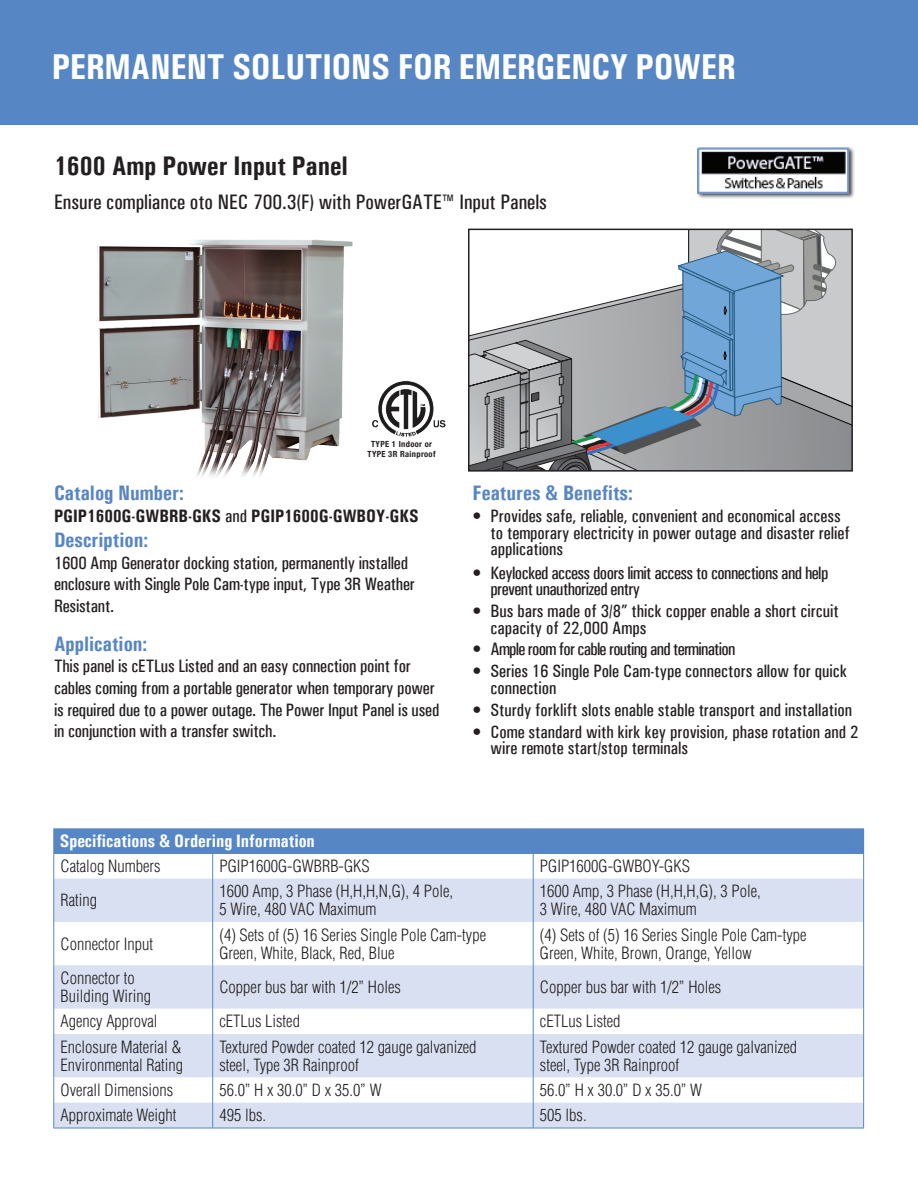
<style>
.page{position:relative;width:918px;height:1188px;background:#fff}
.page>*{position:absolute;margin:0;border:0;box-sizing:border-box;transform-origin:0 0}
.t1{font:700 condensed 36px "Univers";letter-spacing:-.01em;color:#fff}
.t2{font:700 condensed 27px "Univers";color:#231f20}
.t3{font:700 condensed 21px "Univers";color:#5786c5}
.t4{font:500 condensed 21px "Univers";color:#231f20}
.t5{font:500 condensed 18px/21.6px "Univers";letter-spacing:-.01em;color:#231f20}
.t6{font:500 condensed 18px/16.5px "Univers";letter-spacing:-.03em;color:#231f20}
.t7{font:700 condensed 18px "Univers";color:#231f20}
.t8{font:500 condensed 18px "Univers";letter-spacing:-.04em;color:#231f20}
.t9{font:700 condensed 18px "Univers";color:#fff}
.t10{font:300 condensed 16.5px/18px "Helvetica LT Std";color:#231f20}
.t11{font:700 condensed 8.4px/10.2px "Helvetica Neue";letter-spacing:.04em;color:#231f20;text-align:center}
.s1{font-weight:500}
</style>
<div class="page">
<div style="left:0;top:0;width:918px;height:124px;background:#5786c5"></div>
<svg style="left:471px;top:232px;width:379px;height:237px"></svg>
<div style="left:468px;top:229px;width:385px;height:243px;border:2px solid #231f20"></div>
<img style="left:97px;top:239px;width:256px;height:238px">
<div style="left:54px;top:829px;width:810px;height:24px;background:#5786c5"></div>
<svg style="left:54px;top:879px;width:809px;height:249px;fill:#d8e0f1"></svg>
<svg style="left:53px;top:829px;width:1px;height:50px"></svg>
<svg style="left:212px;top:854px;width:1px;height:25px"></svg>
<svg style="left:533px;top:854px;width:1px;height:25px"></svg>
<svg style="left:863px;top:854px;width:1px;height:25px"></svg>
<hr style="left:53px;top:879px;width:1px;height:43px;background:#5786c5">
<hr style="left:212px;top:879px;width:1px;height:43px;background:#5786c5">
<hr style="left:533px;top:879px;width:1px;height:43px;background:#5786c5">
<hr style="left:863px;top:879px;width:1px;height:43px;background:#5786c5">
<hr style="left:53px;top:922px;width:1px;height:43px;background:#5786c5">
<hr style="left:53px;top:965px;width:1px;height:44px;background:#5786c5">
<svg style="left:53px;top:1009px;width:1px;height:25px"></svg>
<hr style="left:53px;top:1034px;width:1px;height:43px;background:#5786c5">
<svg style="left:53px;top:1077px;width:1px;height:51px"></svg>
<hr style="left:53px;top:828px;width:160px;height:1px;background:#5786c5">
<hr style="left:213px;top:828px;width:320px;height:1px;background:#5786c5">
<hr style="left:533px;top:828px;width:331px;height:1px;background:#5786c5">
<hr style="left:212px;top:922px;width:1px;height:43px;background:#5786c5">
<hr style="left:212px;top:965px;width:1px;height:44px;background:#5786c5">
<svg style="left:212px;top:1009px;width:1px;height:25px"></svg>
<hr style="left:212px;top:1034px;width:1px;height:43px;background:#5786c5">
<svg style="left:212px;top:1077px;width:1px;height:51px"></svg>
<hr style="left:533px;top:922px;width:1px;height:43px;background:#5786c5">
<hr style="left:863px;top:922px;width:1px;height:43px;background:#5786c5">
<hr style="left:533px;top:965px;width:1px;height:44px;background:#5786c5">
<hr style="left:863px;top:965px;width:1px;height:44px;background:#5786c5">
<svg style="left:533px;top:1009px;width:1px;height:25px"></svg>
<svg style="left:863px;top:1009px;width:1px;height:25px"></svg>
<hr style="left:533px;top:1034px;width:1px;height:43px;background:#5786c5">
<hr style="left:863px;top:1034px;width:1px;height:43px;background:#5786c5">
<svg style="left:533px;top:1077px;width:1px;height:51px"></svg>
<svg style="left:863px;top:1077px;width:1px;height:51px"></svg>
<hr style="left:53px;top:1128px;width:160px;height:1px;background:#5786c5">
<hr style="left:213px;top:1128px;width:320px;height:1px;background:#5786c5">
<hr style="left:533px;top:1128px;width:331px;height:1px;background:#5786c5">
<hr style="left:53px;top:853px;width:160px;height:1px;background:#5786c5">
<hr style="left:213px;top:853px;width:320px;height:1px;background:#5786c5">
<hr style="left:533px;top:853px;width:331px;height:1px;background:#5786c5">
<img style="left:697px;top:147px;width:157px;height:52px">
<img style="left:372px;top:382px;width:73px;height:55px">
<h1 class="t1" style="left:52px;top:45px;width:685px">PERMANENT SOLUTIONS FOR EMERGENCY POWER</h1>
<h2 class="t2" style="left:54px;top:149px;width:296px">1600 Amp Power Input Panel</h2>
<p class="t4" style="left:54px;top:189px;width:494px">Ensure compliance oto NEC 700.3(F) with PowerGATE™ Input Panels</p>
<p class="t11" style="left:368px;top:439px;width:69px">TYPE 1 Indoor or<br>TYPE 3R Rainproof</p>
<p class="t3" style="left:54px;top:481px;width:131px">Catalog Number:</p>
<p class="t7" style="left:54px;top:505px;width:366px">PGIP1600G-GWBRB-GKS <span class="s1">and</span> PGIP1600G-GWBOY-GKS</p>
<p class="t3" style="left:54px;top:527px;width:96px">Description:</p>
<p class="t5" style="left:54px;top:552px;width:362px">1600 Amp Generator docking station, permanently installed enclosure with Single Pole Cam-type input, Type 3R Weather<br>Resistant.</p>
<p class="t3" style="left:54px;top:631px;width:95px">Application:</p>
<p class="t5" style="left:54px;top:655px;width:387px">This panel is cETLus Listed and an easy connection point for cables coming from a portable generator when temporary power is required due to a power outage. The Power Input Panel is used in conjunction with a transfer switch.</p>
<p class="t3" style="left:472px;top:481px;width:162px">Features &amp; Benefits:</p>
<p class="t5" style="left:490px;top:508px;width:361px;line-height:16.5px;text-indent:-18px">• Provides safe, reliable, convenient and economical access to temporary electricity in power outage and disaster relief applications</p>
<p class="t6" style="left:490px;top:564px;width:339px;text-indent:-18px">• Keylocked access doors limit access to connections and help prevent unauthorized entry</p>
<p class="t5" style="left:490px;top:603px;width:350px;line-height:16.5px;text-indent:-18px">• Bus bars made of 3/8” thick copper enable a short circuit capacity of 22,000 Amps</p>
<p class="t8" style="left:472px;top:639px;width:264px">• Ample room for cable routing and termination</p>
<p class="t5" style="left:490px;top:663px;width:358px;line-height:16.5px;text-indent:-18px">• Series 16 Single Pole Cam-type connectors allow for quick connection</p>
<p class="t5" style="left:472px;top:699px;width:381px">• Sturdy forklift slots enable stable transport and installation</p>
<p class="t5" style="left:490px;top:723px;width:369px;line-height:16.5px;text-indent:-18px">• Come standard with kirk key provision, phase rotation and 2 wire remote start/stop terminals</p>
<p class="t9" style="left:60px;top:830px;width:257px">Specifications &amp; Ordering Information</p>
<p class="t10" style="left:61px;top:857px;width:101px">Catalog Numbers</p>
<p class="t10" style="left:219px;top:857px;width:152px">PGIP1600G-GWBRB-GKS</p>
<p class="t10" style="left:540px;top:857px;width:152px">PGIP1600G-GWBOY-GKS</p>
<p class="t10" style="left:61px;top:891px;width:38px">Rating</p>
<p class="t10" style="left:219px;top:882px;width:235px">1600 Amp, 3 Phase (H,H,H,N,G), 4 Pole,<br>5 Wire, 480 VAC Maximum</p>
<p class="t10" style="left:540px;top:882px;width:222px">1600 Amp, 3 Phase (H,H,H,G), 3 Pole,<br>3 Wire, 480 VAC Maximum</p>
<p class="t10" style="left:61px;top:934px;width:94px">Connector Input</p>
<p class="t10" style="left:219px;top:925px;width:268px">(4) Sets of (5) 16 Series Single Pole Cam-type<br>Green, White, Black, Red, Blue</p>
<p class="t10" style="left:540px;top:925px;width:268px">(4) Sets of (5) 16 Series Single Pole Cam-type<br>Green, White, Brown, Orange, Yellow</p>
<p class="t10" style="left:61px;top:969px;width:92px">Connector to<br>Building Wiring</p>
<p class="t10" style="left:219px;top:978px;width:183px">Copper bus bar with 1/2” Holes</p>
<p class="t10" style="left:540px;top:978px;width:183px">Copper bus bar with 1/2” Holes</p>
<p class="t10" style="left:61px;top:1012px;width:99px">Agency Approval</p>
<p class="t10" style="left:219px;top:1012px;width:82px">cETLus Listed</p>
<p class="t10" style="left:540px;top:1012px;width:82px">cETLus Listed</p>
<p class="t10" style="left:61px;top:1038px;width:124px">Enclosure Material &amp;<br>Environmental Rating</p>
<p class="t10" style="left:219px;top:1038px;width:259px">Textured Powder coated 12 gauge galvanized steel, Type 3R Rainproof</p>
<p class="t10" style="left:540px;top:1038px;width:259px">Textured Powder coated 12 gauge galvanized steel, Type 3R Rainproof</p>
<p class="t10" style="left:61px;top:1081px;width:114px">Overall Dimensions</p>
<p class="t10" style="left:219px;top:1081px;width:164px">56.0” H x 30.0” D x 35.0” W</p>
<p class="t10" style="left:540px;top:1081px;width:164px">56.0” H x 30.0” D x 35.0” W</p>
<p class="t10" style="left:61px;top:1106px;width:118px">Approximate Weight</p>
<p class="t10" style="left:219px;top:1106px;width:48px">495 lbs.</p>
<p class="t10" style="left:540px;top:1106px;width:48px">505 lbs.</p>
</div>
